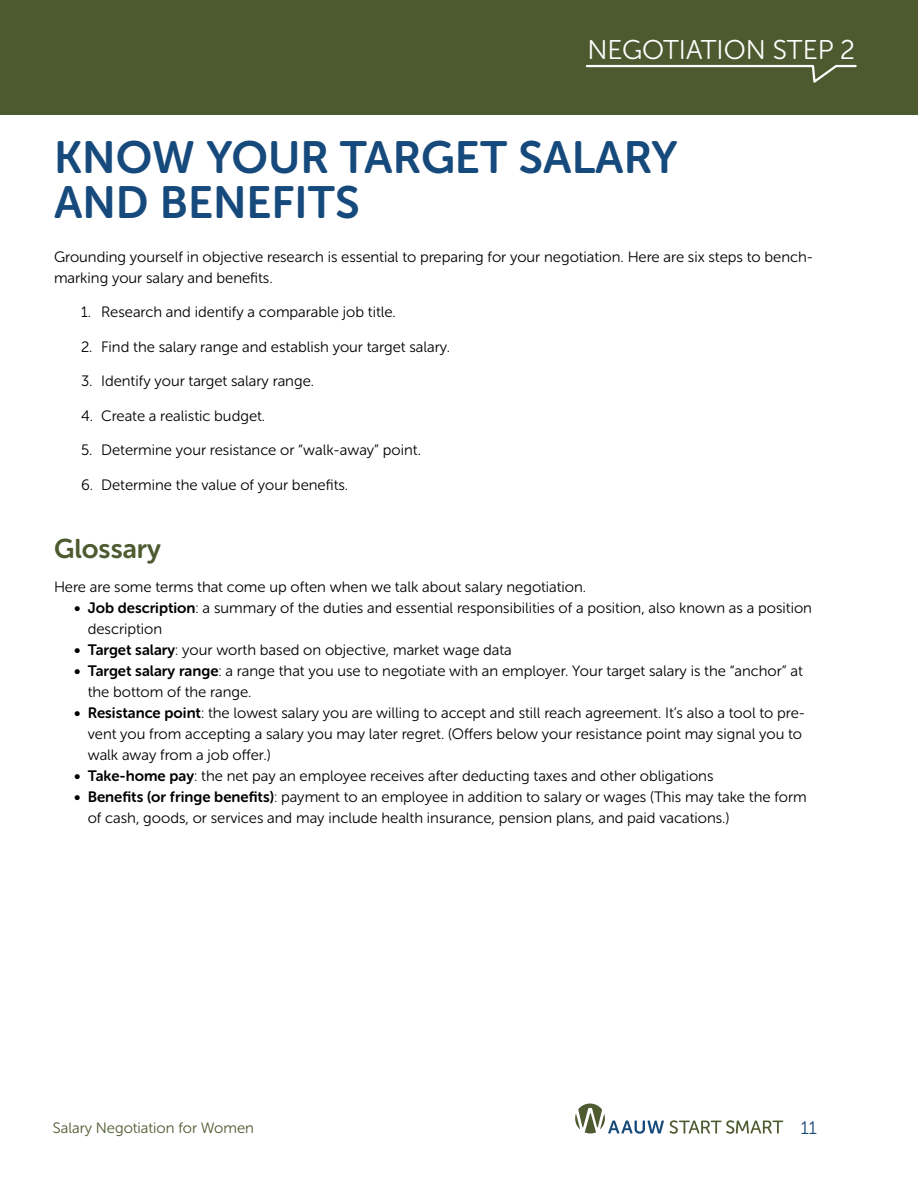
<style>
.page{position:relative;width:918px;height:1188px;background:#fff}
.page>*{position:absolute;margin:0;border:0;box-sizing:border-box;transform-origin:0 0}
.t1{font:45px/45px "Museo Sans Rounded 700";color:#174a7c}
.t2{font:27px "Museo Sans Rounded 300";color:#fff}
.t3{font:27px "Museo Sans Rounded 700";color:#4d5a2f}
.t4{font:18px "Museo Sans Rounded 300";color:#174a7c}
.t5{font:15px/21px "Museo Sans Rounded 300";color:#000}
.t6{font:15px "Museo Sans Rounded 300";color:#4d5a2f}
.s1{font-family:"Museo Sans Rounded 700"}
</style>
<div class="page">
<div style="left:0;top:0;width:918px;height:114px;background:#4d5a2f"></div>
<svg style="left:575px;top:1104px;width:89px;height:30px"></svg>
<svg style="left:670px;top:1120px;width:113px;height:14px"></svg>
<svg style="left:585px;top:64px;width:272px;height:19px"></svg>
<h2 class="t2" style="left:587px;top:35px;width:269px">NEGOTIATION STEP 2</h2>
<h1 class="t1" style="left:54px;top:135px;width:625px">KNOW YOUR TARGET SALARY<br>AND BENEFITS</h1>
<p class="t5" style="left:54px;top:246px;width:761px">Grounding yourself in objective research is essential to preparing for your negotiation. Here are six steps to bench&shy;marking your salary and benefits.</p>
<p class="t5" style="left:81px;top:302px;width:316px">1. Research and identify a comparable job title.</p>
<p class="t5" style="left:81px;top:336px;width:370px">2. Find the salary range and establish your target salary.</p>
<p class="t5" style="left:81px;top:371px;width:235px">3. Identify your target salary range.</p>
<p class="t5" style="left:81px;top:405px;width:186px">4. Create a realistic budget.</p>
<p class="t5" style="left:81px;top:440px;width:341px">5. Determine your resistance or “walk-away” point.</p>
<p class="t5" style="left:81px;top:475px;width:269px">6. Determine the value of your benefits.</p>
<h2 class="t3" style="left:54px;top:534px;width:108px">Glossary</h2>
<p class="t5" style="left:54px;top:577px;width:534px">Here are some terms that come up often when we talk about salary negotiation.</p>
<p class="t5" style="left:88px;top:598px;width:726px;text-indent:-14px"><span class="s1">• Job description</span>: a summary of the duties and essential responsibilities of a position, also known as a position description</p>
<p class="t5" style="left:74px;top:640px;width:439px"><span class="s1">• Target salary</span>: your worth based on objective, market wage data</p>
<p class="t5" style="left:88px;top:661px;width:717px;text-indent:-14px"><span class="s1">• Target salary range</span>: a range that you use to negotiate with an employer. Your target salary is the “anchor” at the bottom of the range.</p>
<p class="t5" style="left:88px;top:703px;width:719px;text-indent:-14px"><span class="s1">• Resistance point</span>: the lowest salary you are willing to accept and still reach agreement. It’s also a tool to pre&shy;vent you from accepting a salary you may later regret. (Offers below your resistance point may signal you to walk away from a job offer.)</p>
<p class="t5" style="left:74px;top:766px;width:641px"><span class="s1">• Take-home pay</span>: the net pay an employee receives after deducting taxes and other obligations</p>
<p class="t5" style="left:88px;top:787px;width:720px;text-indent:-14px"><span class="s1">• Benefits (or fringe benefits)</span>: payment to an employee in addition to salary or wages (This may take the form of cash, goods, or services and may include health insurance, pension plans, and paid vacations.)</p>
<p class="t6" style="left:53px;top:1120px;width:203px">Salary Negotiation for Women</p>
<p class="t4" style="left:801px;top:1118px;width:18px">11</p>
</div>
